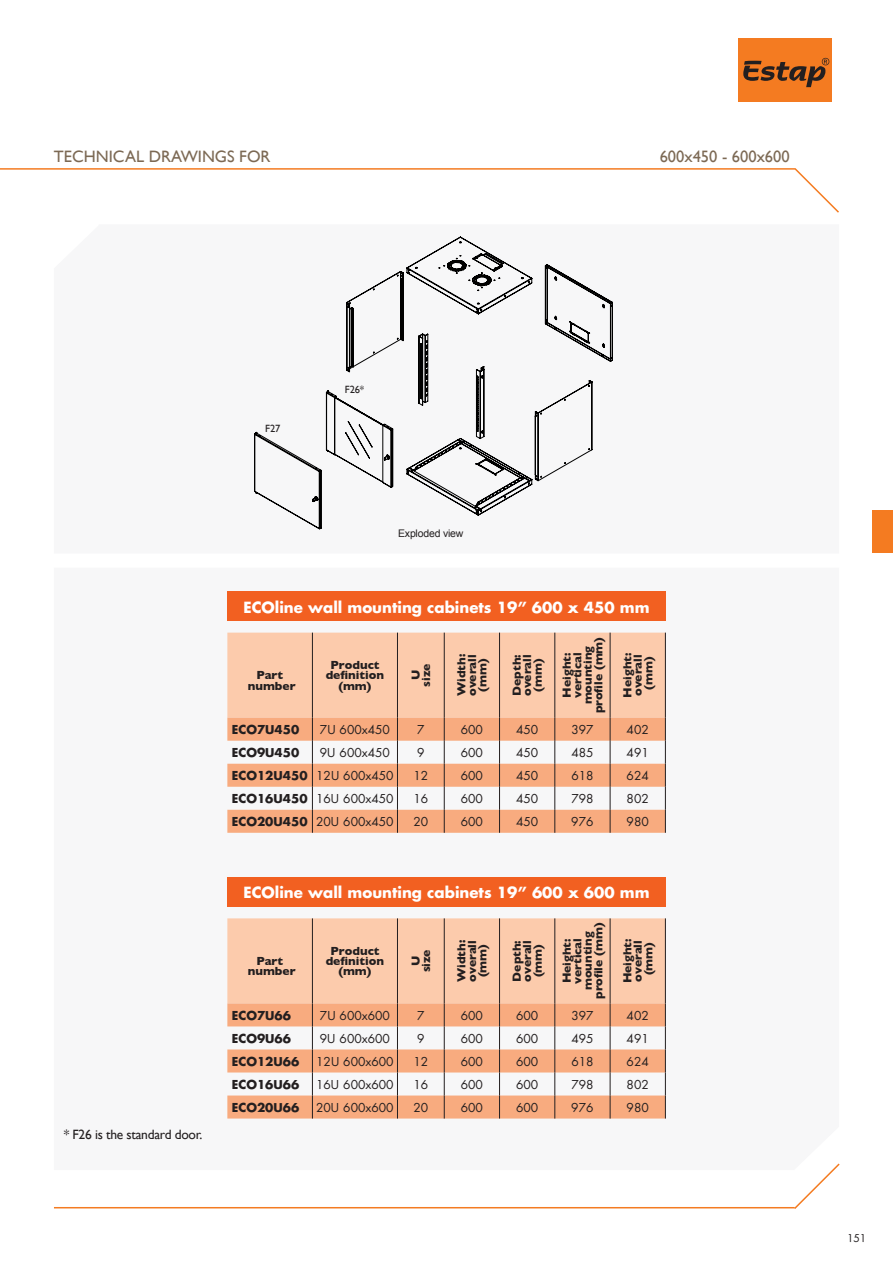
<style>
.page{position:relative;width:893px;height:1263px;background:#fff}
.page>*{position:absolute;margin:0;border:0;box-sizing:border-box;transform-origin:0 0}
.t1{font:16.5px "Gill Sans";color:#7c6954}
.t2{font:700 15px "Futura";color:#fff}
.t3{font:13.5px "Gill Sans";letter-spacing:-.02em;color:#231f20}
.t4{font:12px "Futura";color:#231f20}
.t5{font:700 12px/10.5px "Gill Sans";color:#231f20;text-align:center}
.t6{font:700 12px "Futura";color:#231f20}
.t7{font:10.5px "Arial";letter-spacing:-.02em;color:#231f20}
.t8{font:10.5px "Gill Sans";letter-spacing:-.02em;color:#231f20}
.t9{font:10.5px "Futura";color:#231f20}
.s1{font-weight:700}
</style>
<div class="page">
<div style="left:738px;top:39px;width:93px;height:63px;background:#f47b21"></div>
<svg style="left:743px;top:58px;width:86px;height:29px"></svg>
<div style="left:872px;top:510px;width:21px;height:43px;background:#f47b21"></div>
<svg style="left:0;top:168px;width:839px;height:45px"></svg>
<svg style="left:227px;top:918px;width:439px;height:200px"></svg>
<svg style="left:227px;top:633px;width:439px;height:200px"></svg>
<hr style="left:54px;top:1207px;width:741px;height:1px;background:#f47b21">
<svg style="left:792px;top:1163px;width:48px;height:46px"></svg>
<div style="left:227px;top:877px;width:438px;height:30px;background:#f26021"></div>
<div style="left:227px;top:591px;width:438px;height:30px;background:#f26021"></div>
<svg style="left:254px;top:237px;width:359px;height:292px"></svg>
<h1 class="t1" style="left:54px;top:149px;width:218px">TECHNICAL DRAWINGS FOR</h1>
<h1 class="t1" style="left:660px;top:149px;width:132px">600x450 - 600x600</h1>
<p class="t8" style="left:265px;top:424px;width:17px">F27</p>
<p class="t8" style="left:345px;top:385px;width:21px">F26*</p>
<p class="t3" style="left:64px;top:1128px;width:140px">* F26 is the standard door.</p>
<p class="t7" style="left:398px;top:529px;width:67px">Exploded view</p>
<p class="t2" style="left:243px;top:600px;width:408px">ECOline wall mounting cabinets 19” 600 x 450 mm</p>
<p class="t5" style="left:248px;top:671px;width:49px">Part number</p>
<p class="t5" style="left:326px;top:660px;width:60px">Product dei nition (mm)</p>
<p class="t5" style="left:411px;top:686px;width:24px;rotate:-90deg">U size</p>
<p class="t5" style="left:457px;top:696px;width:44px;rotate:-90deg">Width: overall (mm)</p>
<p class="t5" style="left:512px;top:696px;width:43px;rotate:-90deg">Depth: overall (mm)</p>
<p class="t5" style="left:562px;top:713px;width:78px;rotate:-90deg">Height: vertical mounting proile (mm)</p>
<p class="t5" style="left:623px;top:697px;width:46px;rotate:-90deg">Height: overall (mm)</p>
<p class="t6" style="left:232px;top:724px;width:69px">ECO7U450</p>
<p class="t4" style="left:320px;top:724px;width:72px">7U 600x450</p>
<p class="t4" style="left:417px;top:724px;width:9px">7</p>
<p class="t4" style="left:461px;top:724px;width:24px">600</p>
<p class="t4" style="left:516px;top:724px;width:24px">450</p>
<p class="t4" style="left:571px;top:724px;width:24px">397</p>
<p class="t4" style="left:627px;top:724px;width:24px">402</p>
<p class="t6" style="left:232px;top:747px;width:69px">ECO9U450</p>
<p class="t4" style="left:320px;top:747px;width:72px">9U 600x450</p>
<p class="t4" style="left:417px;top:747px;width:9px">9</p>
<p class="t4" style="left:461px;top:747px;width:24px">600</p>
<p class="t4" style="left:516px;top:747px;width:24px">450</p>
<p class="t4" style="left:571px;top:747px;width:24px">485</p>
<p class="t4" style="left:627px;top:747px;width:24px">491</p>
<p class="t4" style="left:232px;top:770px;width:163px"><span class="s1">ECO12U450</span> 12U 600x450</p>
<p class="t4" style="left:413px;top:770px;width:16px">12</p>
<p class="t4" style="left:461px;top:770px;width:24px">600</p>
<p class="t4" style="left:516px;top:770px;width:24px">450</p>
<p class="t4" style="left:571px;top:770px;width:24px">618</p>
<p class="t4" style="left:627px;top:770px;width:24px">624</p>
<p class="t4" style="left:232px;top:793px;width:163px"><span class="s1">ECO16U450</span> 16U 600x450</p>
<p class="t4" style="left:413px;top:793px;width:16px">16</p>
<p class="t4" style="left:461px;top:793px;width:24px">600</p>
<p class="t4" style="left:516px;top:793px;width:24px">450</p>
<p class="t4" style="left:571px;top:793px;width:24px">798</p>
<p class="t4" style="left:627px;top:793px;width:24px">802</p>
<p class="t4" style="left:232px;top:816px;width:163px"><span class="s1">ECO20U450</span> 20U 600x450</p>
<p class="t4" style="left:413px;top:816px;width:16px">20</p>
<p class="t4" style="left:461px;top:816px;width:24px">600</p>
<p class="t4" style="left:516px;top:816px;width:24px">450</p>
<p class="t4" style="left:571px;top:816px;width:24px">976</p>
<p class="t4" style="left:626px;top:816px;width:24px">980</p>
<p class="t2" style="left:243px;top:886px;width:408px">ECOline wall mounting cabinets 19” 600 x 600 mm</p>
<p class="t5" style="left:248px;top:957px;width:49px">Part number</p>
<p class="t5" style="left:326px;top:946px;width:60px">Product dei nition (mm)</p>
<p class="t5" style="left:411px;top:972px;width:24px;rotate:-90deg">U size</p>
<p class="t5" style="left:457px;top:982px;width:44px;rotate:-90deg">Width: overall (mm)</p>
<p class="t5" style="left:512px;top:981px;width:43px;rotate:-90deg">Depth: overall (mm)</p>
<p class="t5" style="left:562px;top:999px;width:78px;rotate:-90deg">Height: vertical mounting proile (mm)</p>
<p class="t5" style="left:623px;top:983px;width:46px;rotate:-90deg">Height: overall (mm)</p>
<p class="t6" style="left:232px;top:1010px;width:61px">ECO7U66</p>
<p class="t4" style="left:320px;top:1010px;width:72px">7U 600x600</p>
<p class="t4" style="left:417px;top:1010px;width:9px">7</p>
<p class="t4" style="left:461px;top:1010px;width:24px">600</p>
<p class="t4" style="left:516px;top:1010px;width:24px">600</p>
<p class="t4" style="left:571px;top:1010px;width:24px">397</p>
<p class="t4" style="left:627px;top:1010px;width:24px">402</p>
<p class="t6" style="left:232px;top:1033px;width:61px">ECO9U66</p>
<p class="t4" style="left:320px;top:1033px;width:72px">9U 600x600</p>
<p class="t4" style="left:417px;top:1033px;width:9px">9</p>
<p class="t4" style="left:461px;top:1033px;width:24px">600</p>
<p class="t4" style="left:516px;top:1033px;width:24px">600</p>
<p class="t4" style="left:571px;top:1033px;width:24px">495</p>
<p class="t4" style="left:627px;top:1033px;width:24px">491</p>
<p class="t6" style="left:232px;top:1056px;width:69px">ECO12U66</p>
<p class="t4" style="left:316px;top:1056px;width:79px">12U 600x600</p>
<p class="t4" style="left:413px;top:1056px;width:16px">12</p>
<p class="t4" style="left:461px;top:1056px;width:24px">600</p>
<p class="t4" style="left:516px;top:1056px;width:24px">600</p>
<p class="t4" style="left:571px;top:1056px;width:24px">618</p>
<p class="t4" style="left:627px;top:1056px;width:24px">624</p>
<p class="t6" style="left:232px;top:1079px;width:69px">ECO16U66</p>
<p class="t4" style="left:316px;top:1079px;width:79px">16U 600x600</p>
<p class="t4" style="left:413px;top:1079px;width:16px">16</p>
<p class="t4" style="left:461px;top:1079px;width:24px">600</p>
<p class="t4" style="left:516px;top:1079px;width:24px">600</p>
<p class="t4" style="left:571px;top:1079px;width:24px">798</p>
<p class="t4" style="left:627px;top:1079px;width:24px">802</p>
<p class="t6" style="left:232px;top:1102px;width:69px">ECO20U66</p>
<p class="t4" style="left:316px;top:1102px;width:79px">20U 600x600</p>
<p class="t4" style="left:413px;top:1102px;width:16px">20</p>
<p class="t4" style="left:461px;top:1102px;width:24px">600</p>
<p class="t4" style="left:516px;top:1102px;width:24px">600</p>
<p class="t4" style="left:571px;top:1102px;width:24px">976</p>
<p class="t4" style="left:626px;top:1102px;width:24px">980</p>
<p class="t9" style="left:847px;top:1233px;width:21px">151</p>
</div>
